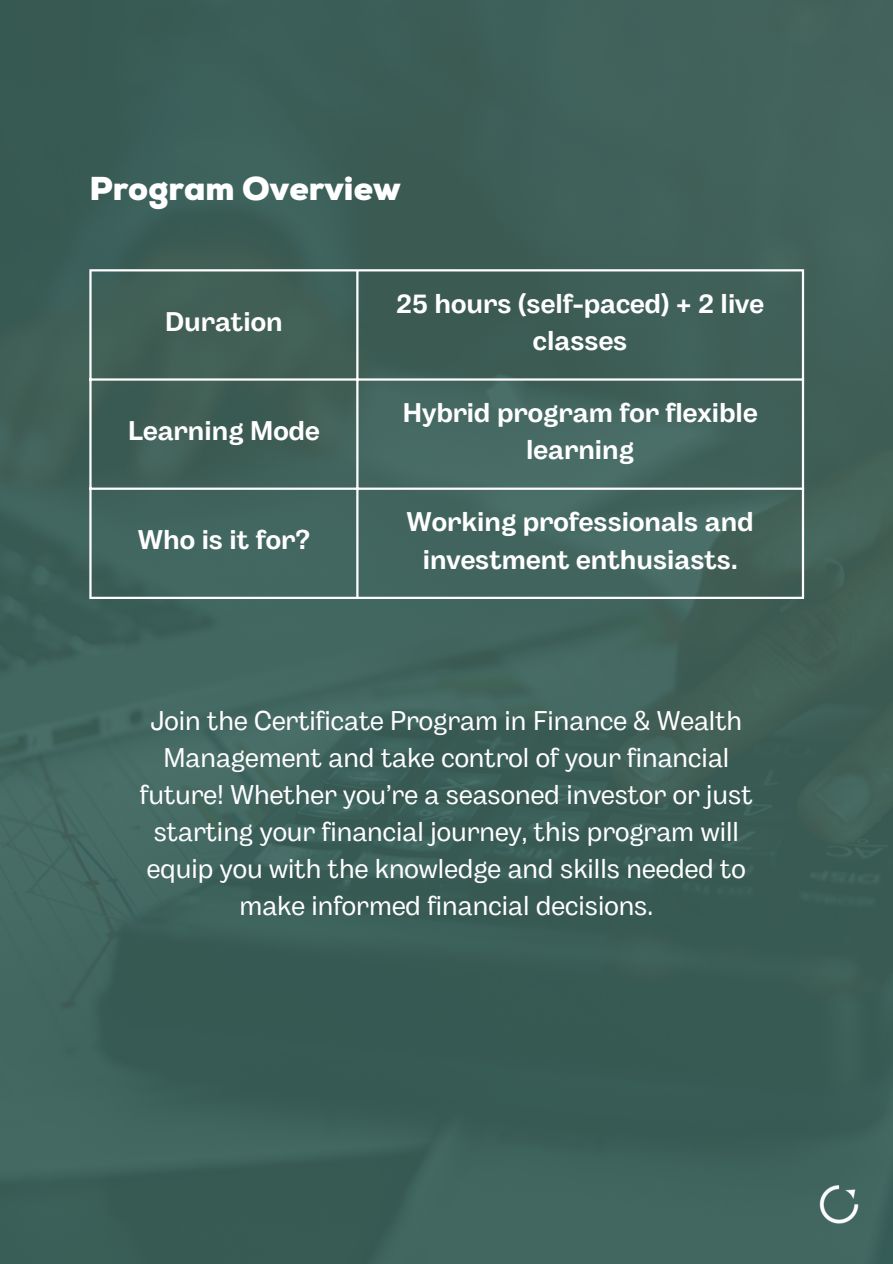
<style>
.page{position:relative;width:893px;height:1264px;background:#fff}
.page>*{position:absolute;margin:0;border:0;box-sizing:border-box;transform-origin:0 0}
.t1{font:900 33px "Nexa";color:#fff}
.t2{font:27px/37.2px "Body Grotesque";color:#fff;text-align:center}
.t3{font:700 27px/37.2px "Body Grotesque";color:#fff;text-align:center}
</style>
<div class="page">
<img style="left:0;top:0;width:892px;height:1263px">
<img style="left:758px;top:1127px;width:134px;height:136px">
<hr style="left:89px;top:271px;width:3px;height:325px;background:#fff">
<hr style="left:356px;top:271px;width:2px;height:325px;background:#fff">
<hr style="left:801px;top:271px;width:3px;height:325px;background:#fff">
<hr style="left:89px;top:269px;width:715px;height:2px;background:#fff">
<hr style="left:89px;top:378px;width:715px;height:2px;background:#fff">
<hr style="left:89px;top:487px;width:715px;height:3px;background:#fff">
<hr style="left:89px;top:596px;width:715px;height:3px;background:#fff">
<p class="t1" style="left:89px;top:168px;width:313px">Program Overview</p>
<h1 class="t3" style="left:165px;top:305px;width:119px">Duration</h1>
<p class="t3" style="left:128px;top:414px;width:193px">Learning Mode</p>
<p class="t3" style="left:138px;top:523px;width:174px">Who is it for?</p>
<p class="t3" style="left:396px;top:287px;width:369px">25 hours (self-paced) + 2 live classes</p>
<p class="t3" style="left:402px;top:396px;width:356px">Hybrid program for flexible learning</p>
<p class="t3" style="left:406px;top:505px;width:348px">Working professionals and investment enthusiasts.</p>
<p class="t2" style="left:140px;top:703px;width:614px">Join the Certificate Program in Finance &amp; Wealth Management and take control of your financial future! Whether you’re a seasoned investor or just starting your financial journey, this program will equip you with the knowledge and skills needed to make informed financial decisions.</p>
</div>
